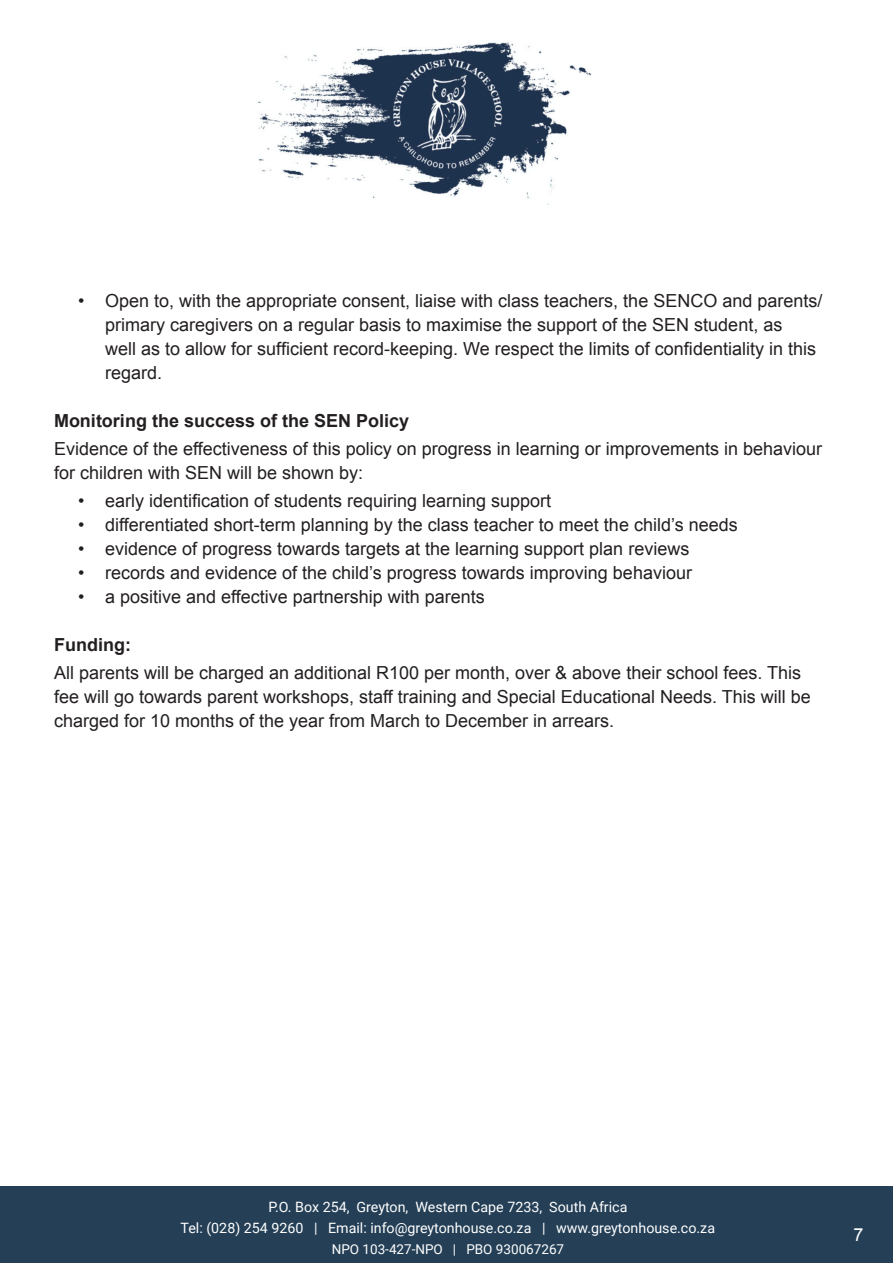
<style>
.page{position:relative;width:893px;height:1263px;background:#fff}
.page>*{position:absolute;margin:0;border:0;box-sizing:border-box;transform-origin:0 0}
.t1{font:18px/24px "Arial";color:#231f20}
.t2{font:700 18px "Arial";color:#231f20}
.t3{font:18px "Arial";color:#fff}
.t4{font:14.25px "Roboto";color:#fff}
.t5{font:13.5px "Roboto";color:#fff}
</style>
<div class="page">
<div style="left:0;top:1186px;width:893px;height:77px;background:#243f56"></div>
<img style="left:258px;top:42px;width:334px;height:157px">
<p class="t1" style="left:105px;top:288px;width:719px;text-indent:-27px">• Open to, with the appropriate consent, liaise with class teachers, the SENCO and parents/ primary caregivers on a regular basis to maximise the support of the SEN student, as<br>well as to allow for sufficient record-keeping. We respect the limits of confidentiality in this regard.</p>
<p class="t2" style="left:54px;top:408px;width:357px">Monitoring the success of the SEN Policy</p>
<p class="t1" style="left:54px;top:437px;width:770px">Evidence of the effectiveness of this policy on progress in learning or improvements in behaviour for children with SEN will be shown by:</p>
<p class="t1" style="left:78px;top:489px;width:475px">• early identification of students requiring learning support</p>
<p class="t1" style="left:78px;top:513px;width:661px">• differentiated short-term planning by the class teacher to meet the child’s needs</p>
<p class="t1" style="left:78px;top:537px;width:613px">• evidence of progress towards targets at the learning support plan reviews</p>
<p class="t1" style="left:78px;top:561px;width:615px">• records and evidence of the child’s progress towards improving behaviour</p>
<p class="t1" style="left:78px;top:585px;width:408px">• a positive and effective partnership with parents</p>
<p class="t2" style="left:54px;top:633px;width:78px">Funding:</p>
<p class="t1" style="left:54px;top:661px;width:758px">All parents will be charged an additional R100 per month, over &amp; above their school fees. This fee will go towards parent workshops, staff training and Special Educational Needs. This will be charged for 10 months of the year from March to December in arrears.</p>
<p class="t4" style="left:268px;top:1197px;width:361px">P.O. Box 254, Greyton, Western Cape 7233, South Africa</p>
<p class="t4" style="left:181px;top:1218px;width:536px">Tel: (028) 254 9260 | Email: info@greytonhouse.co.za | www.greytonhouse.co.za</p>
<p class="t5" style="left:332px;top:1240px;width:234px">NPO 103-427-NPO | PBO 930067267</p>
<p class="t3" style="left:854px;top:1223px;width:12px">7</p>
</div>
